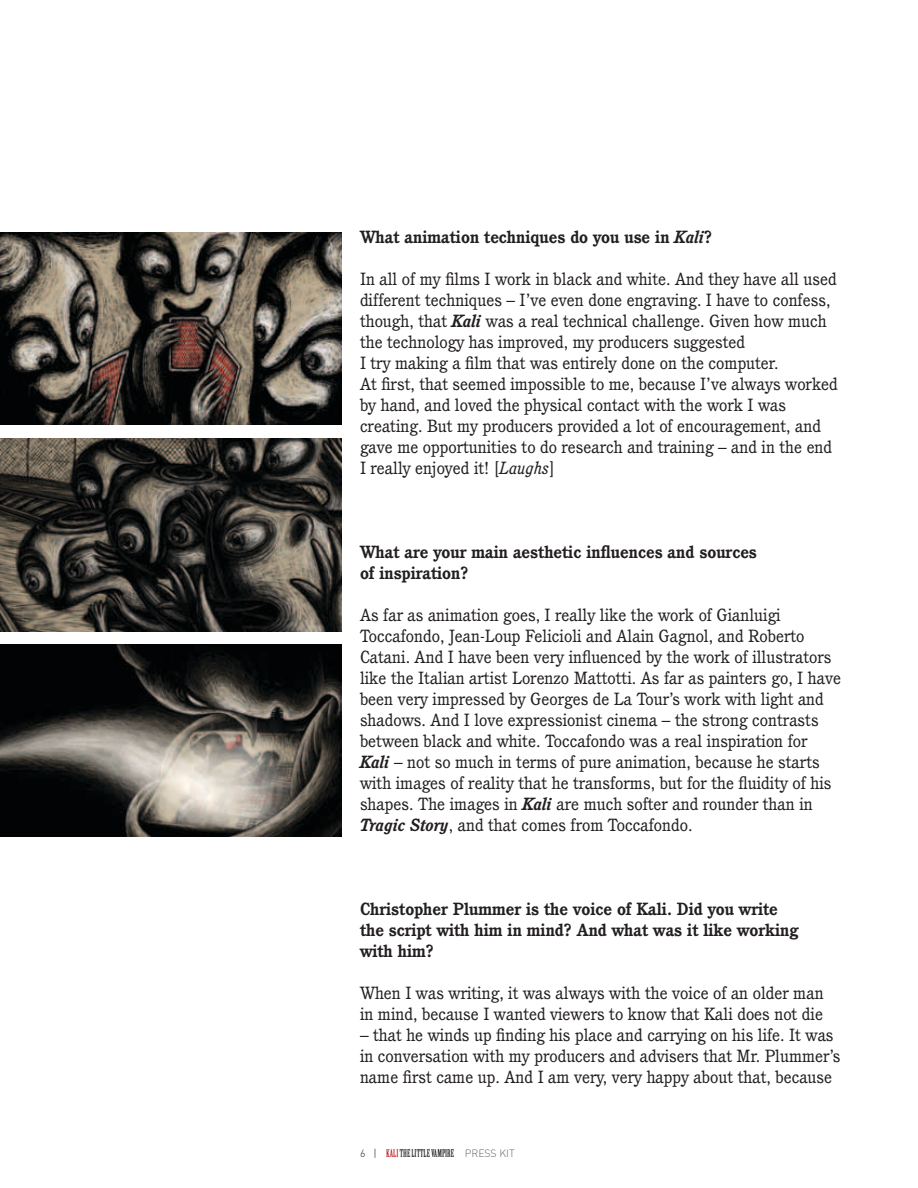
<style>
.page{position:relative;width:918px;height:1188px;background:#fff}
.page>*{position:absolute;margin:0;border:0;box-sizing:border-box;transform-origin:0 0}
.t1{font:17.25px/21px "Cushing";color:#231f20}
.t2{font:700 17.25px/21px "Cushing";color:#231f20}
.t3{font:10.5px "Birch";color:#231f20}
.t4{font:300 10.5px "DIN";color:#636466}
.s1{font-style:italic}
.s2{font-weight:700;font-style:italic}
.s3{font-family:"DIN";font-weight:300}
.s4{color:#b61d22}
.s5{font-family:"Birch";font-weight:400;color:#231f20}
</style>
<div class="page">
<img style="left:0;top:232px;width:341px;height:193px">
<img style="left:0;top:438px;width:341px;height:193px">
<img style="left:0;top:645px;width:342px;height:192px">
<p class="t2" style="left:360px;top:226px;width:354px">What animation techniques do you use in <span class="s1">Kali</span>?</p>
<p class="t1" style="left:360px;top:268px;width:479px">In all of my films I work in black and white. And they have all used different techniques – I’ve even done engraving. I have to confess, though, that <span class="s2">Kali</span> was a real technical challenge. Given how much the technology has improved, my producers suggested<br>I try making a film that was entirely done on the computer.<br>At first, that seemed impossible to me, because I’ve always worked by hand, and loved the physical contact with the work I was creating. But my producers provided a lot of encouragement, and gave me opportunities to do research and training – and in the end I really enjoyed it! [<span class="s1">Laughs</span>]</p>
<p class="t2" style="left:360px;top:541px;width:398px">What are your main aesthetic influences and sources of inspiration?</p>
<p class="t1" style="left:360px;top:604px;width:483px">As far as animation goes, I really like the work of Gianluigi Toccafondo, Jean-Loup Felicioli and Alain Gagnol, and Roberto Catani. And I have been very influenced by the work of illustrators like the Italian artist Lorenzo Mattotti. As far as painters go, I have been very impressed by Georges de La Tour’s work with light and shadows. And I love expressionist cinema – the strong contrasts between black and white. Toccafondo was a real inspiration for <span class="s2">Kali</span> – not so much in terms of pure animation, because he starts with images of reality that he transforms, but for the fluidity of his shapes. The images in <span class="s2">Kali</span> are much softer and rounder than in <span class="s2">Tragic Story</span>, and that comes from Toccafondo.</p>
<p class="t2" style="left:360px;top:898px;width:440px">Christopher Plummer is the voice of Kali. Did you write the script with him in mind? And what was it like working with him?</p>
<p class="t1" style="left:360px;top:982px;width:465px">When I was writing, it was always with the voice of an older man in mind, because I wanted viewers to know that Kali does not die</p>
<p class="t1" style="left:360px;top:1024px;width:482px">– that he winds up finding his place and carrying on his life. It was in conversation with my producers and advisers that Mr. Plummer’s name first came up. And I am very, very happy about that, because</p>
<p class="t3" style="left:360px;top:1148px;width:56px"><span class="s3">6 |</span> <span class="s4">KALI</span> THE LITTLE</p>
<p class="t4" style="left:431px;top:1147px;width:85px"><span class="s5">VAMPIRE</span> PRESS KIT</p>
</div>
